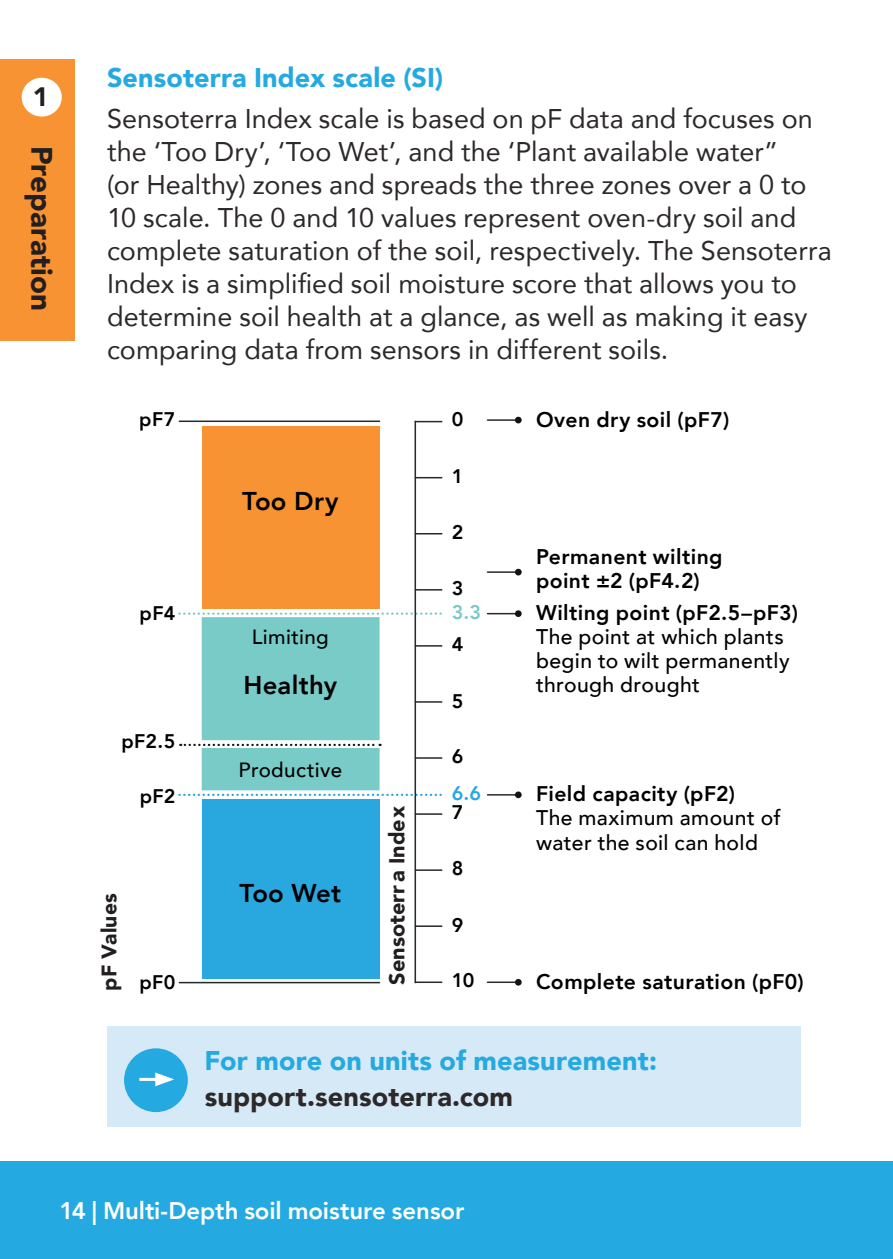
<style>
.page{position:relative;width:893px;height:1259px;background:#fff}
.page>*{position:absolute;margin:0;border:0;box-sizing:border-box;transform-origin:0 0}
.t1{font:900 29.4px "Avenir";color:#231f20}
.t2{font:27px/33px "Avenir";color:#2d292a}
.t3{font:900 27px "Avenir";letter-spacing:.005em;color:#24aae1}
.t4{font:900 27px "Avenir";letter-spacing:.005em;color:#2d292a}
.t5{font:900 26.7px "Avenir";color:#231f20}
.t6{font:800 25.8px "Avenir";letter-spacing:.01em;color:#000001}
.t7{font:800 24px "Avenir";letter-spacing:-.005em;color:#fff}
.t8{font:900 21.6px "Avenir";color:#231f20}
.t9{font:800 21.3px/24.3px "Avenir";letter-spacing:.02em;color:#000001}
.t10{font:500 21.3px/24.3px "Avenir";letter-spacing:.02em;color:#000001}
.t11{font:900 21px "Avenir";letter-spacing:.01em;color:#231f20}
.t12{font:500 20.7px "Avenir";letter-spacing:.02em;color:#000001}
.t13{font:800 19.8px "Avenir";letter-spacing:.02em;color:#000001}
.t14{font:800 19.8px "Avenir";color:#79cbc8}
.t15{font:800 19.8px "Avenir";color:#29a8e0}
</style>
<div class="page">
<div style="left:0;top:60px;width:75px;height:281px;background:#f79332"></div>
<div style="left:22px;top:78px;width:40px;height:39px;background:#fff;border-radius:50%"></div>
<div style="left:107px;top:1026px;width:694px;height:101px;background:#d6e9f7"></div>
<div style="left:124px;top:1048px;width:64px;height:64px;background:#24aae1;border-radius:50%"></div>
<hr style="left:139px;top:1078px;width:21px;height:3px;background:#fff">
<svg style="left:155px;top:1072px;width:19px;height:14px"></svg>
<svg style="left:416px;top:421px;width:26px;height:1px"></svg>
<svg style="left:416px;top:477px;width:26px;height:1px"></svg>
<svg style="left:416px;top:533px;width:26px;height:1px"></svg>
<svg style="left:416px;top:589px;width:26px;height:1px"></svg>
<hr style="left:415px;top:813px;width:27px;height:2px;background:#282929">
<hr style="left:415px;top:869px;width:27px;height:2px;background:#282929">
<hr style="left:415px;top:925px;width:27px;height:2px;background:#282929">
<hr style="left:415px;top:981px;width:27px;height:2px;background:#282929">
<hr style="left:179px;top:420px;width:201px;height:2px;background:#282929">
<hr style="left:179px;top:982px;width:201px;height:1px;background:#282929">
<div style="left:202px;top:426px;width:178px;height:183px;background:#f79332"></div>
<svg style="left:179px;top:612px;width:263px;height:184px"></svg>
<div style="left:202px;top:800px;width:178px;height:179px;background:#29a8e0"></div>
<hr style="left:414px;top:421px;width:2px;height:561px;background:#282929">
<hr style="left:487px;top:419px;width:29px;height:2px;background:#282929">
<div style="left:515px;top:417px;width:7px;height:6px;background:#111416;border-radius:50%"></div>
<hr style="left:487px;top:571px;width:29px;height:2px;background:#282929">
<div style="left:515px;top:569px;width:7px;height:6px;background:#111416;border-radius:50%"></div>
<svg style="left:487px;top:613px;width:28px;height:1px"></svg>
<div style="left:515px;top:610px;width:7px;height:7px;background:#111416;border-radius:50%"></div>
<svg style="left:487px;top:794px;width:28px;height:1px"></svg>
<div style="left:515px;top:791px;width:7px;height:7px;background:#111416;border-radius:50%"></div>
<hr style="left:487px;top:981px;width:29px;height:2px;background:#282929">
<div style="left:515px;top:979px;width:7px;height:6px;background:#111416;border-radius:50%"></div>
<div style="left:0;top:1161px;width:893px;height:98px;background:#24aae1"></div>
<p class="t5" style="left:33px;top:74px;width:17px">1</p>
<p class="t1" style="left:67px;top:146px;width:167px;rotate:90deg">Preparation</p>
<p class="t3" style="left:107px;top:54px;width:338px">Sensoterra Index scale (SI)</p>
<p class="t2" style="left:107px;top:101px;width:726px">Sensoterra Index scale is based on pF data and focuses on the ‘Too Dry’, ‘Too Wet’, and the ‘Plant available water”<br>(or Healthy) zones and spreads the three zones over a 0 to 10 scale. The 0 and 10 values represent oven-dry soil and complete saturation of the soil, respectively. The Sensoterra Index is a simplified soil moisture score that allows you to determine soil health at a glance, as well as making it easy comparing data from sensors in different soils.</p>
<p class="t13" style="left:139px;top:404px;width:38px">pF7</p>
<p class="t13" style="left:452px;top:404px;width:13px">0</p>
<p class="t9" style="left:536px;top:407px;width:195px">Oven dry soil (pF7)</p>
<p class="t13" style="left:452px;top:460px;width:13px">1</p>
<p class="t13" style="left:140px;top:597px;width:37px">pF4</p>
<p class="t13" style="left:121px;top:725px;width:56px">pF2.5</p>
<p class="t13" style="left:140px;top:780px;width:37px">pF2</p>
<p class="t11" style="left:91px;top:991px;width:99px;rotate:-90deg">pF Values</p>
<p class="t13" style="left:139px;top:966px;width:37px">pF0</p>
<p class="t6" style="left:242px;top:480px;width:98px">Too Dry</p>
<p class="t12" style="left:252px;top:619px;width:79px">Limiting</p>
<p class="t6" style="left:243px;top:664px;width:95px">Healthy</p>
<p class="t12" style="left:238px;top:751px;width:105px">Productive</p>
<p class="t6" style="left:239px;top:873px;width:103px">Too Wet</p>
<p class="t8" style="left:378px;top:984px;width:181px;rotate:-90deg">Sensoterr a Index</p>
<p class="t13" style="left:452px;top:517px;width:13px">2</p>
<p class="t13" style="left:452px;top:573px;width:13px">3</p>
<p class="t14" style="left:452px;top:597px;width:31px">3.3</p>
<p class="t13" style="left:452px;top:629px;width:13px">4</p>
<p class="t13" style="left:452px;top:686px;width:13px">5</p>
<p class="t13" style="left:452px;top:740px;width:13px">6</p>
<p class="t15" style="left:452px;top:777px;width:31px">6.6</p>
<p class="t13" style="left:452px;top:796px;width:13px">7</p>
<p class="t13" style="left:452px;top:853px;width:13px">8</p>
<p class="t13" style="left:452px;top:909px;width:13px">9</p>
<p class="t13" style="left:452px;top:964px;width:24px">10</p>
<p class="t9" style="left:536px;top:544px;width:188px">Permanent wilting point ±2 (pF4.2)</p>
<p class="t9" style="left:536px;top:600px;width:263px">Wilting point (pF2.5–pF3)</p>
<p class="t10" style="left:536px;top:623px;width:255px">The point at which plants begin to wilt permanently through drought</p>
<p class="t9" style="left:536px;top:781px;width:200px">Field capacity (pF2)</p>
<p class="t10" style="left:536px;top:804px;width:246px">The maximum amount of water the soil can hold</p>
<p class="t9" style="left:536px;top:969px;width:269px">Complete saturation (pF0)</p>
<p class="t3" style="left:205px;top:1037px;width:454px">For more on units of measurement:</p>
<p class="t4" style="left:205px;top:1073px;width:310px">support.sensoterra.com</p>
<p class="t7" style="left:60px;top:1192px;width:406px">14 | Multi-Depth soil moisture sensor</p>
</div>
